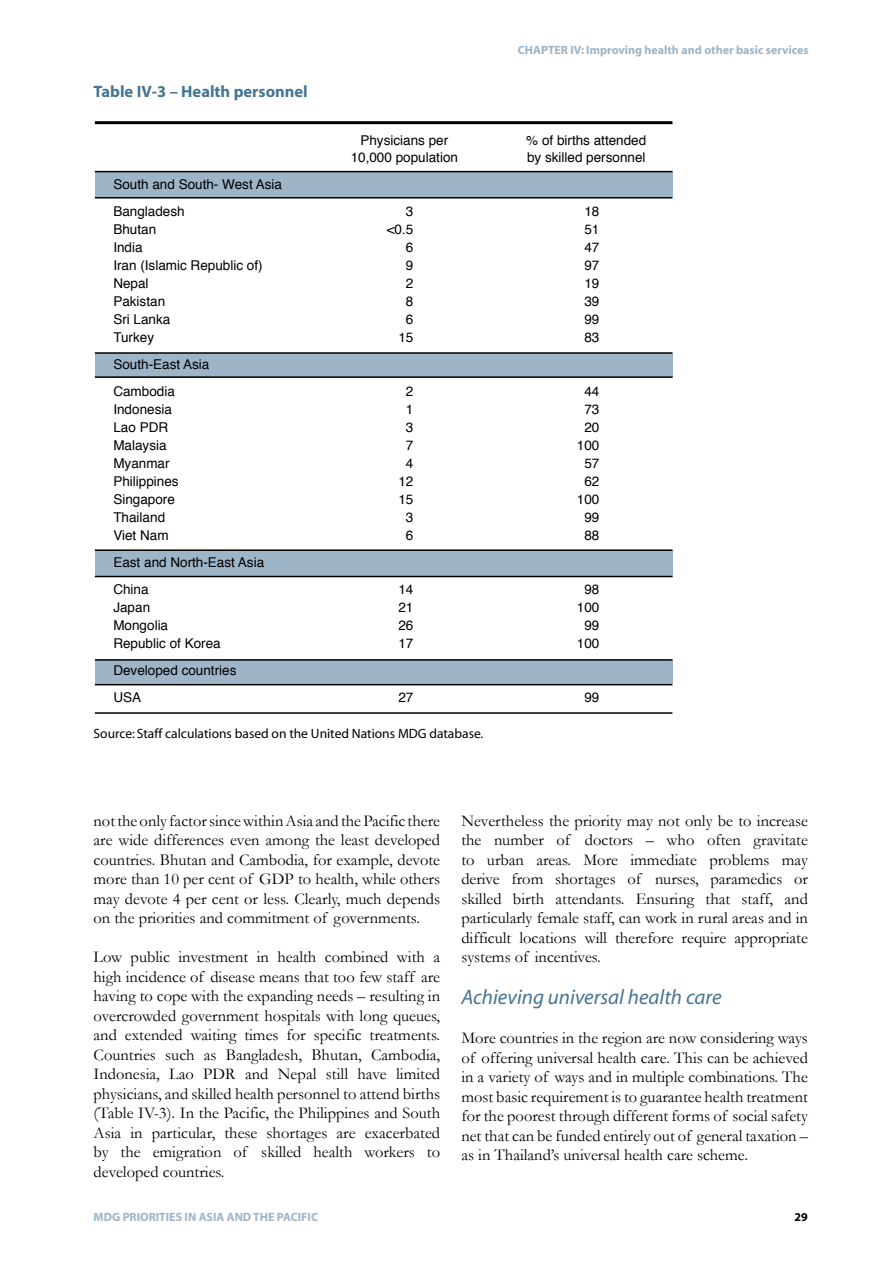
<style>
.page{position:relative;width:893px;height:1263px;background:#fff}
.page>*{position:absolute;margin:0;border:0;box-sizing:border-box;transform-origin:0 0}
.t1{font:italic 21px "Myriad";color:#467492}
.t2{font:16.5px/19.5px "Garamond";color:#000;text-align:justify}
.t3{font:700 16.5px "Myriad";color:#467492}
.t4{font:13.5px/27px "Helvetica";color:#000}
.t5{font:13.5px "Myriad";color:#000}
.t6{font:700 12px "Myriad";color:#9eb4c7}
.t7{font:700 12px "Myriad";color:#000}
</style>
<div class="page">
<div style="left:95px;top:353px;width:577px;height:24px;background:#9eb4c7"></div>
<div style="left:95px;top:550px;width:577px;height:27px;background:#9eb4c7"></div>
<div style="left:95px;top:660px;width:577px;height:24px;background:#9eb4c7"></div>
<div style="left:95px;top:172px;width:577px;height:25px;background:#9eb4c7"></div>
<hr style="left:95px;top:121px;width:577px;height:3px;background:#000">
<hr style="left:95px;top:171px;width:577px;height:1px;background:#000">
<hr style="left:95px;top:197px;width:577px;height:2px;background:#000">
<hr style="left:95px;top:352px;width:577px;height:2px;background:#000">
<hr style="left:95px;top:376px;width:577px;height:2px;background:#000">
<hr style="left:95px;top:549px;width:577px;height:2px;background:#000">
<hr style="left:95px;top:576px;width:577px;height:1px;background:#000">
<hr style="left:95px;top:659px;width:577px;height:2px;background:#000">
<hr style="left:95px;top:684px;width:577px;height:1px;background:#000">
<hr style="left:95px;top:712px;width:577px;height:2px;background:#000">
<p class="t3" style="left:94px;top:83px;width:216px">Table IV-3 – Health personnel</p>
<p class="t4" style="left:113px;top:172px;width:170px">South and South- West Asia<br>Bangladesh</p>
<p class="t6" style="left:518px;top:44px;width:292px">CHAPTER IV: Improving health and other basic services</p>
<p class="t4" style="left:351px;top:133px;width:109px;line-height:16.5px;text-align:center">Physicians per<br>10,000 population</p>
<p class="t4" style="left:526px;top:133px;width:122px;line-height:16.5px">% of births attended by skilled personnel</p>
<p class="t4" style="left:406px;top:199px;width:9px">3</p>
<p class="t4" style="left:584px;top:199px;width:17px">18</p>
<p class="t4" style="left:113px;top:217px;width:44px">Bhutan</p>
<p class="t4" style="left:387px;top:217px;width:28px">&lt;0.5</p>
<p class="t4" style="left:584px;top:217px;width:17px">51</p>
<p class="t4" style="left:113px;top:235px;width:31px">India</p>
<p class="t4" style="left:406px;top:235px;width:9px">6</p>
<p class="t4" style="left:584px;top:235px;width:17px">47</p>
<p class="t4" style="left:113px;top:253px;width:151px">Iran (Islamic Republic of)</p>
<p class="t4" style="left:406px;top:253px;width:9px">9</p>
<p class="t4" style="left:584px;top:253px;width:17px">97</p>
<p class="t4" style="left:113px;top:271px;width:37px">Nepal</p>
<p class="t4" style="left:406px;top:271px;width:9px">2</p>
<p class="t4" style="left:584px;top:271px;width:17px">19</p>
<p class="t4" style="left:113px;top:289px;width:53px">Pakistan</p>
<p class="t4" style="left:406px;top:289px;width:9px">8</p>
<p class="t4" style="left:584px;top:289px;width:17px">39</p>
<p class="t4" style="left:113px;top:307px;width:59px">Sri Lanka</p>
<p class="t4" style="left:406px;top:307px;width:9px">6</p>
<p class="t4" style="left:584px;top:307px;width:17px">99</p>
<p class="t4" style="left:113px;top:325px;width:42px">Turkey</p>
<p class="t4" style="left:398px;top:325px;width:17px">15</p>
<p class="t4" style="left:584px;top:325px;width:17px">83</p>
<p class="t4" style="left:113px;top:352px;width:98px">South-East Asia<br>Cambodia</p>
<p class="t4" style="left:406px;top:379px;width:9px">2</p>
<p class="t4" style="left:584px;top:379px;width:17px">44</p>
<p class="t4" style="left:113px;top:397px;width:60px">Indonesia</p>
<p class="t4" style="left:406px;top:397px;width:9px">1</p>
<p class="t4" style="left:584px;top:397px;width:17px">73</p>
<p class="t4" style="left:113px;top:415px;width:56px">Lao PDR</p>
<p class="t4" style="left:406px;top:415px;width:9px">3</p>
<p class="t4" style="left:584px;top:415px;width:17px">20</p>
<p class="t4" style="left:113px;top:433px;width:55px">Malaysia</p>
<p class="t4" style="left:406px;top:433px;width:9px">7</p>
<p class="t4" style="left:577px;top:433px;width:24px">100</p>
<p class="t4" style="left:113px;top:451px;width:58px">Myanmar</p>
<p class="t4" style="left:406px;top:451px;width:9px">4</p>
<p class="t4" style="left:584px;top:451px;width:17px">57</p>
<p class="t4" style="left:113px;top:469px;width:67px">Philippines</p>
<p class="t4" style="left:398px;top:469px;width:17px">12</p>
<p class="t4" style="left:584px;top:469px;width:17px">62</p>
<p class="t4" style="left:113px;top:487px;width:63px">Singapore</p>
<p class="t4" style="left:398px;top:487px;width:17px">15</p>
<p class="t4" style="left:577px;top:487px;width:24px">100</p>
<p class="t4" style="left:113px;top:505px;width:53px">Thailand</p>
<p class="t4" style="left:406px;top:505px;width:9px">3</p>
<p class="t4" style="left:584px;top:505px;width:17px">99</p>
<p class="t4" style="left:113px;top:523px;width:57px">Viet Nam</p>
<p class="t4" style="left:406px;top:523px;width:9px">6</p>
<p class="t4" style="left:584px;top:523px;width:17px">88</p>
<p class="t4" style="left:113px;top:550px;width:152px">East and North-East Asia<br>China</p>
<p class="t4" style="left:398px;top:577px;width:17px">14</p>
<p class="t4" style="left:584px;top:577px;width:17px">98</p>
<p class="t4" style="left:113px;top:595px;width:38px">Japan</p>
<p class="t4" style="left:398px;top:595px;width:17px">21</p>
<p class="t4" style="left:577px;top:595px;width:24px">100</p>
<p class="t4" style="left:113px;top:613px;width:56px">Mongolia</p>
<p class="t4" style="left:398px;top:613px;width:17px">26</p>
<p class="t4" style="left:584px;top:613px;width:17px">99</p>
<p class="t4" style="left:113px;top:631px;width:109px">Republic of Korea</p>
<p class="t4" style="left:398px;top:631px;width:17px">17</p>
<p class="t4" style="left:577px;top:631px;width:24px">100</p>
<p class="t4" style="left:113px;top:658px;width:125px">Developed countries<br>USA</p>
<p class="t4" style="left:398px;top:685px;width:17px">27</p>
<p class="t4" style="left:584px;top:685px;width:17px">99</p>
<p class="t5" style="left:94px;top:727px;width:391px">Source: Staff calculations based on the United Nations MDG database.</p>
<p class="t2" style="left:94px;top:810px;width:348px">notthe only factorsincewithinAsia and thePacific there are wide differences even among the least developed countries. Bhutan and Cambodia, for example, devote more than 10 per cent of GDP to health, while others may devote 4 per cent or less. Clearly, much depends on the priorities and commitment of governments.</p>
<p class="t2" style="left:94px;top:947px;width:348px">Low public investment in health combined with a high incidence of disease means that too few staff are having to cope with the expanding needs – resulting in overcrowded government hospitals with long queues, and extended waiting times for specific treatments.<br>Countries such as Bangladesh, Bhutan, Cambodia, Indonesia, Lao PDR and Nepal still have limited physicians, and skilled health personnel to attend births (Table IV-3). In the Pacific, the Philippines and South Asia in particular, these shortages are exacerbated by the emigration of skilled health workers to developed countries.</p>
<p class="t2" style="left:461px;top:810px;width:348px">Nevertheless the priority may not only be to increase the number of doctors – who often gravitate to urban areas. More immediate problems may derive from shortages of nurses, paramedics or skilled birth attendants. Ensuring that staff, and particularly female staff, can work in rural areas and in difficult locations will therefore require appropriate systems of incentives.</p>
<p class="t1" style="left:461px;top:987px;width:262px">Achieving universal health care</p>
<p class="t2" style="left:461px;top:1028px;width:348px">More countries in the region are now considering ways of offering universal health care. This can be achieved in a variety of ways and in multiple combinations. The most basic requirement is to guarantee health treatment for the poorest through different forms of social safety net that can be funded entirely out of general taxation – as in Thailand’s universal health care scheme.</p>
<p class="t6" style="left:94px;top:1210px;width:226px">MDG PRIORITIES IN ASIA AND THE PACIFIC</p>
<p class="t7" style="left:795px;top:1210px;width:15px">29</p>
</div>
